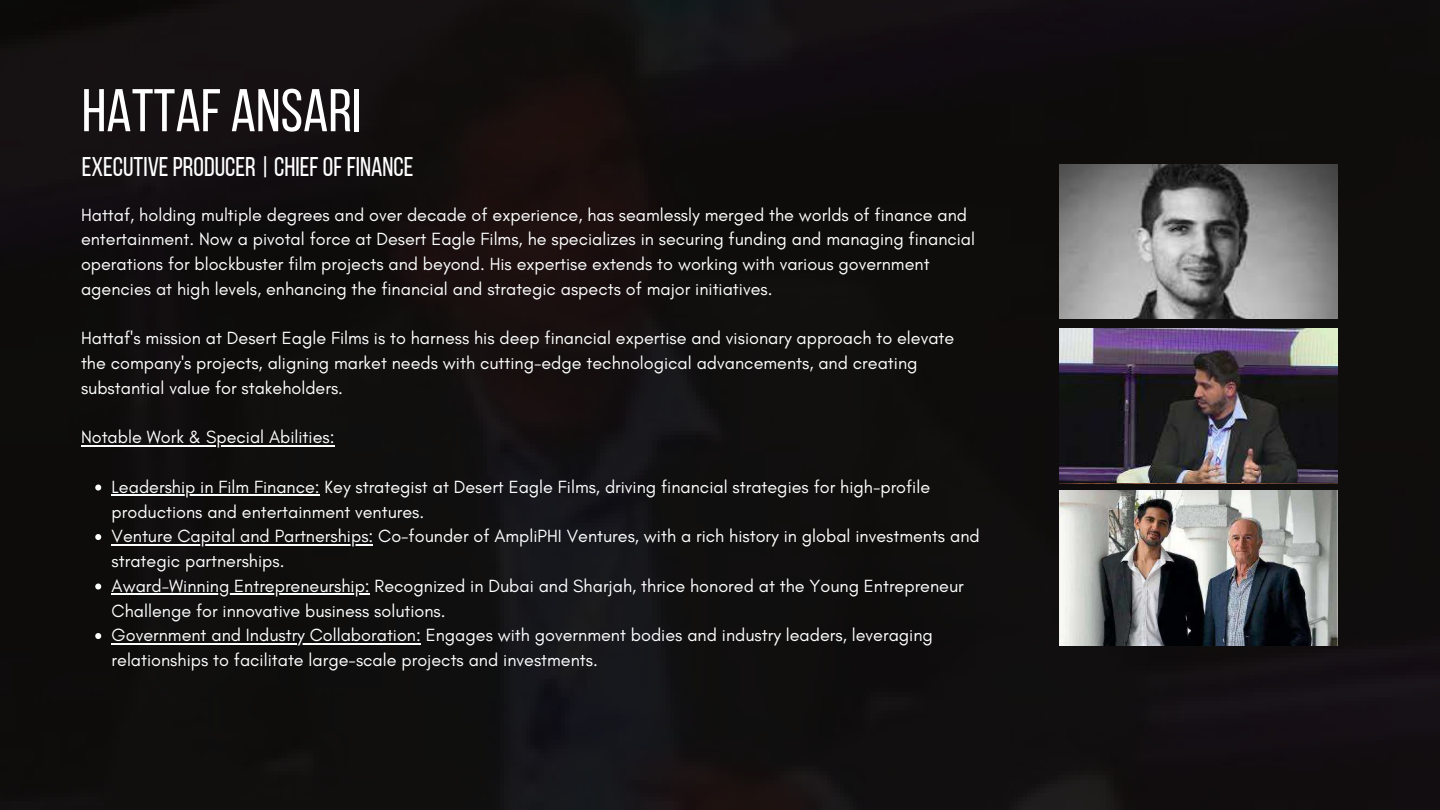
<style>
.page{position:relative;width:1440px;height:810px;background:#fff}
.page>*{position:absolute;margin:0;border:0;box-sizing:border-box;transform-origin:0 0}
.t1{font:60.2px "Bebas Neue";color:#fff}
.t2{font:27px "Bebas Neue";color:#fff}
.t3{font:18px/24.8px "Glacial Indifference";color:#fdfefe}
</style>
<div class="page">
<img style="left:0;top:0;width:1440px;height:810px">
<img style="left:1059px;top:164px;width:279px;height:155px">
<img style="left:1059px;top:328px;width:279px;height:155px">
<img style="left:1059px;top:491px;width:279px;height:154px">
<hr style="left:81px;top:445px;width:254px;height:1px;background:#fdfefe">
<svg style="left:95px;top:485px;width:6px;height:6px"></svg>
<hr style="left:112px;top:494px;width:208px;height:2px;background:#fdfefe">
<svg style="left:95px;top:534px;width:6px;height:6px"></svg>
<hr style="left:112px;top:544px;width:261px;height:1px;background:#fdfefe">
<svg style="left:95px;top:584px;width:6px;height:6px"></svg>
<hr style="left:112px;top:593px;width:258px;height:2px;background:#fdfefe">
<svg style="left:95px;top:633px;width:6px;height:6px"></svg>
<hr style="left:112px;top:643px;width:309px;height:1px;background:#fdfefe">
<h1 class="t1" style="left:82px;top:86px;width:281px">HATTAF ANSARI</h1>
<h2 class="t2" style="left:82px;top:156px;width:333px">EXECUTIVEPRODUCER|CHIEFOFFINANCE</h2>
<p class="t3" style="left:81px;top:202px;width:896px">Hattaf, holding multiple degrees and over decade of experience, has seamlessly merged the worlds of finance and entertainment. Now a pivotal force at Desert Eagle Films, he specializes in securing funding and managing financial operations for blockbuster film projects and beyond. His expertise extends to working with various government agencies at high levels, enhancing the financial and strategic aspects of major initiatives.</p>
<p class="t3" style="left:81px;top:326px;width:875px">Hattaf's mission at Desert Eagle Films is to harness his deep financial expertise and visionary approach to elevate the company's projects, aligning market needs with cutting-edge technological advancements, and creating substantial value for stakeholders.</p>
<p class="t3" style="left:81px;top:425px;width:255px">Notable Work &amp; Special Abilities:</p>
<p class="t3" style="left:112px;top:474px;width:870px">Leadership in Film Finance: Key strategist at Desert Eagle Films, driving financial strategies for high-profile productions and entertainment ventures.<br>Venture Capital and Partnerships: Co-founder of AmpliPHI Ventures, with a rich history in global investments and strategic partnerships.<br>Award-Winning Entrepreneurship: Recognized in Dubai and Sharjah, thrice honored at the Young Entrepreneur Challenge for innovative business solutions.<br>Government and Industry Collaboration: Engages with government bodies and industry leaders, leveraging relationships to facilitate large-scale projects and investments.</p>
</div>
